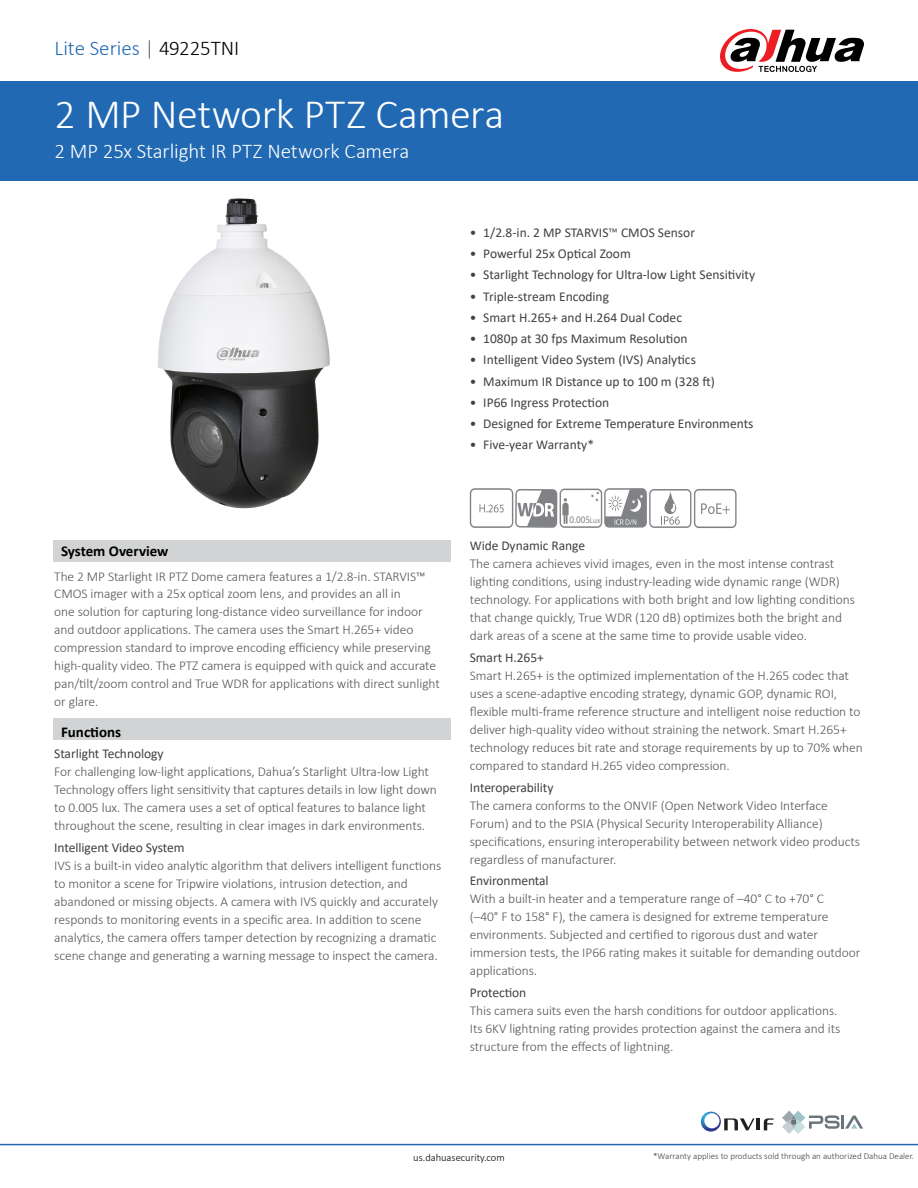
<style>
.page{position:relative;width:918px;height:1188px;background:#fff}
.page>*{position:absolute;margin:0;border:0;box-sizing:border-box;transform-origin:0 0}
.t1{font:300 42px "Calibri";letter-spacing:-.01em;color:#fff}
.t2{font:300 21px "Calibri";letter-spacing:-.01em;color:#fff}
.t3{font:300 21px "Calibri";color:#2169b3}
.t4{font:700 15px "Calibri";color:#000}
.t5{font:300 13.5px/18px "Calibri";letter-spacing:-.005em;color:#565659}
.t6{font:13.5px "Calibri";color:#414042}
.t7{font:300 10.5px "Calibri";color:#000}
.t8{font:condensed 10.05px "Myriad Pro";color:#808285;scale:.9 1}
.t9{font:300 9px "Calibri";color:#414042}
.s1{color:#636466}
.s2{color:#000}
.s3{font-weight:300}
.s4{font-size:7.8px}
</style>
<div class="page">
<div style="left:0;top:81px;width:918px;height:100px;background:#2169b3"></div>
<div style="left:53px;top:540px;width:398px;height:22px;background:#d1d3d4"></div>
<hr style="left:0;top:1144px;width:918px;height:1px;background:#2169b3">
<svg style="left:720px;top:29px;width:144px;height:43px"></svg>
<svg style="left:782px;top:1111px;width:81px;height:23px"></svg>
<hr style="left:756px;top:1118px;width:4px;height:12px;background:#221f20">
<svg style="left:764px;top:1118px;width:10px;height:12px"></svg>
<svg style="left:701px;top:1112px;width:54px;height:20px"></svg>
<img style="left:158px;top:198px;width:172px;height:311px">
<svg style="left:470px;top:488px;width:267px;height:40px"></svg>
<div style="left:53px;top:718px;width:398px;height:22px;background:#d1d3d4"></div>
<h2 class="t3" style="left:55px;top:35px;width:186px">Lite Series <span class="s1">|</span> <span class="s2">49225TNI</span></h2>
<h1 class="t1" style="left:55px;top:88px;width:451px">2 MP Network PTZ Camera</h1>
<h2 class="t2" style="left:55px;top:138px;width:356px">2 MP 25x Starlight IR PTZ Network Camera</h2>
<p class="t4" style="left:61px;top:540px;width:109px">System Overview</p>
<p class="t5" style="left:54px;top:567px;width:387px">The 2 MP Starlight IR PTZ Dome camera features a 1/2.8-in. STARVIS™ CMOS imager with a 25x optical zoom lens, and provides an all in<br>one solution for capturing long-distance video surveillance for indoor and outdoor applications. The camera uses the Smart H.265+ video compression standard to improve encoding efficiency while preserving high-quality video. The PTZ camera is equipped with quick and accurate pan/tilt/zoom control and True WDR for applications with direct sunlight or glare.</p>
<p class="t4" style="left:61px;top:721px;width:62px">Functions</p>
<p class="t6" style="left:54px;top:744px;width:111px">Starlight Technology</p>
<p class="t5" style="left:54px;top:763px;width:384px">For challenging low-light applications, Dahua’s Starlight Ultra-low Light Technology offers light sensitivity that captures details in low light down to 0.005 lux. The camera uses a set of optical features to balance light throughout the scene, resulting in clear images in dark environments.</p>
<p class="t6" style="left:54px;top:838px;width:132px">Intelligent Video System</p>
<p class="t5" style="left:54px;top:856px;width:389px">IVS is a built-in video analytic algorithm that delivers intelligent functions to monitor a scene for Tripwire violations, intrusion detection, and abandoned or missing objects. A camera with IVS quickly and accurately responds to monitoring events in a specific area. In addition to scene analytics, the camera offers tamper detection by recognizing a dramatic scene change and generating a warning message to inspect the camera.</p>
<p class="t6" style="left:470px;top:223px;width:227px">• 1/2.8-in. 2 MP STARVIS<span class="s3">™</span> CMOS Sensor</p>
<p class="t6" style="left:470px;top:244px;width:163px">• Powerful 25x Optical Zoom</p>
<p class="t6" style="left:470px;top:266px;width:287px">• Starlight Technology for Ultra-low Light Sensitivity</p>
<p class="t6" style="left:470px;top:287px;width:141px">• Triple-stream Encoding</p>
<p class="t6" style="left:470px;top:308px;width:214px">• Smart H.265+ and H.264 Dual Codec</p>
<p class="t6" style="left:470px;top:329px;width:219px">• 1080p at 30 fps Maximum Resolution</p>
<p class="t6" style="left:470px;top:350px;width:228px">• Intelligent Video System (IVS) Analytics</p>
<p class="t6" style="left:470px;top:372px;width:247px">• Maximum IR Distance up to 100 m (328 ft)</p>
<p class="t6" style="left:470px;top:393px;width:141px">• IP66 Ingress Protection</p>
<p class="t6" style="left:470px;top:414px;width:285px">• Designed for Extreme Temperature Environments</p>
<p class="t6" style="left:470px;top:435px;width:126px">• Five-year Warranty*</p>
<p class="t8" style="left:570px;top:515px;width:36px">0.005<span class="s4">Lux</span></p>
<p class="t6" style="left:470px;top:536px;width:117px">Wide Dynamic Range</p>
<p class="t5" style="left:470px;top:555px;width:387px">The camera achieves vivid images, even in the most intense contrast lighting conditions, using industry-leading wide dynamic range (WDR) technology. For applications with both bright and low lighting conditions that change quickly, True WDR (120 dB) optimizes both the bright and dark areas of a scene at the same time to provide usable video.</p>
<p class="t6" style="left:470px;top:648px;width:76px">Smart H.265+</p>
<p class="t5" style="left:470px;top:666px;width:395px">Smart H.265+ is the optimized implementation of the H.265 codec that uses a scene-adaptive encoding strategy, dynamic GOP, dynamic ROI, flexible multi-frame reference structure and intelligent noise reduction to deliver high-quality video without straining the network. Smart H.265+ technology reduces bit rate and storage requirements by up to 70% when compared to standard H.265 video compression.</p>
<p class="t6" style="left:470px;top:778px;width:85px">Interoperability</p>
<p class="t5" style="left:470px;top:796px;width:392px">The camera conforms to the ONVIF (Open Network Video Interface Forum) and to the PSIA (Physical Security Interoperability Alliance) specifications, ensuring interoperability between network video products regardless of manufacturer.</p>
<p class="t6" style="left:470px;top:871px;width:80px">Environmental</p>
<p class="t5" style="left:470px;top:890px;width:392px">With a built-in heater and a temperature range of –40° C to +70° C<br>(–40° F to 158° F), the camera is designed for extreme temperature environments. Subjected and certified to rigorous dust and water immersion tests, the IP66 rating makes it suitable for demanding outdoor applications.</p>
<p class="t6" style="left:470px;top:983px;width:58px">Protection</p>
<p class="t5" style="left:470px;top:1001px;width:372px">This camera suits even the harsh conditions for outdoor applications.<br>Its 6KV lightning rating provides protection against the camera and its structure from the effects of lightning.</p>
<p class="t7" style="left:413px;top:1151px;width:93px">us.dahuasecurity.com</p>
<p class="t9" style="left:653px;top:1150px;width:262px">*Warranty applies to products sold through an authorized Dahua Dealer.</p>
</div>
